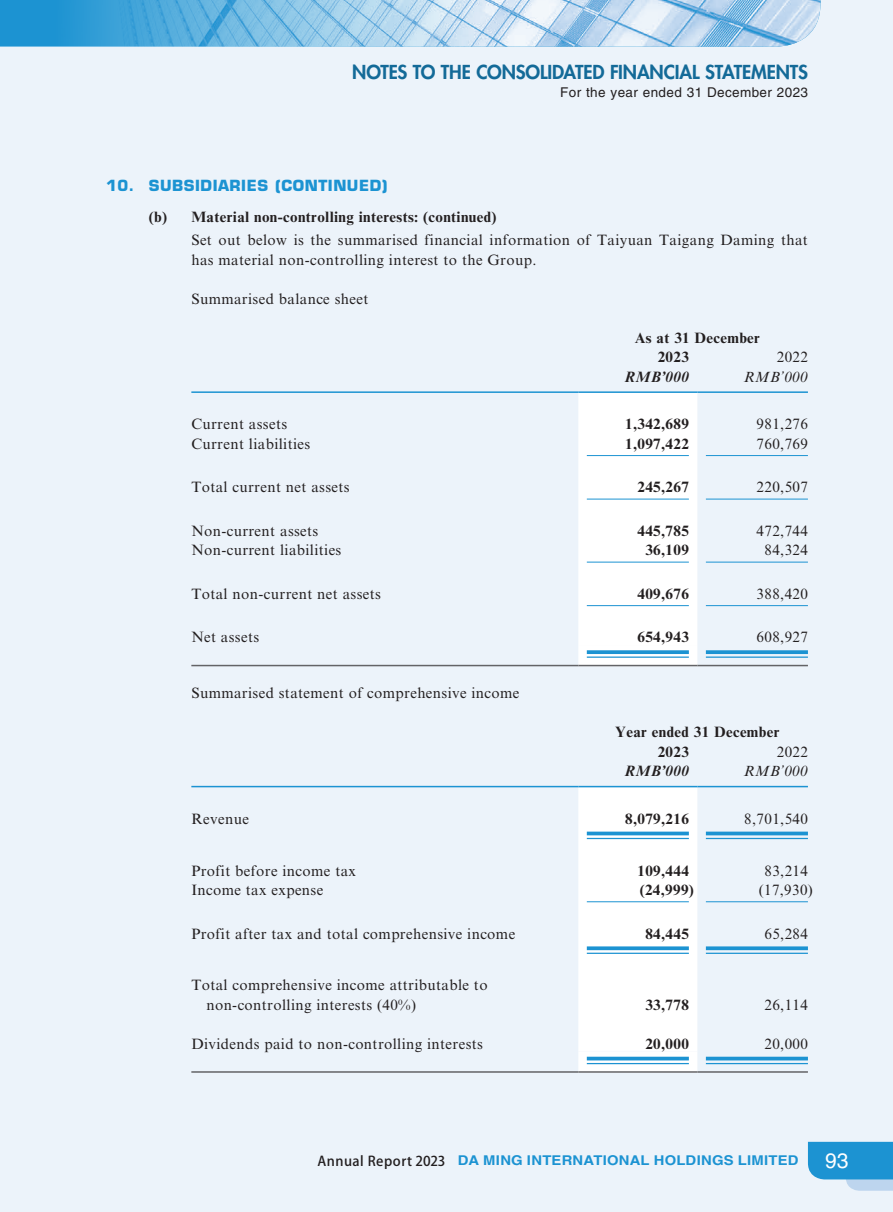
<style>
.page{position:relative;width:893px;height:1212px;background:#ecf3fa}
.page>*{position:absolute;margin:0;border:0;box-sizing:border-box;transform-origin:0 0}
.t1{font:21px "Helvetica LT Std";color:#fff}
.t2{font:800 18.75px "Futura Std";letter-spacing:-.01em;color:#136a98}
.t3{font:15px/19.5px "Times New Roman MT Std";letter-spacing:.025em;color:#231f20}
.t4{font:700 15px/19.5px "Times New Roman MT Std";letter-spacing:.025em;color:#231f20}
.t5{font:700 15px "Eurostile LT Std";letter-spacing:.035em;color:#1c93d2}
.t6{font:italic 700 15px "Times New Roman MT Std";letter-spacing:.025em;color:#231f20}
.t7{font:italic 15px "Times New Roman MT Std";letter-spacing:.025em;color:#231f20}
.t8{font:700 13.5px "Helvetica LT Std";letter-spacing:.015em;color:#1c93d2;scale:1.1 1}
.t9{font:13.5px "Helvetica LT Std";letter-spacing:.03em;color:#231f20}
.s1{font-family:"Adobe Fan Heiti Std";color:#231f20}
</style>
<div class="page">
<svg style="left:0;top:0;width:820px;height:47px;background:#8dc4e6"></svg>
<svg style="left:808px;top:1142px;width:85px;height:49px;background:#4aa7da"></svg>
<div style="left:578px;top:393px;width:119px;height:272px;background:#fff"></div>
<hr style="left:191px;top:391px;width:387px;height:2px;background:#1c93d2">
<hr style="left:578px;top:391px;width:119px;height:2px;background:#1c93d2">
<hr style="left:697px;top:391px;width:111px;height:2px;background:#1c93d2">
<hr style="left:587px;top:455px;width:102px;height:1px;background:#1c93d2">
<hr style="left:706px;top:455px;width:102px;height:1px;background:#1c93d2">
<hr style="left:587px;top:499px;width:102px;height:1px;background:#1c93d2">
<hr style="left:706px;top:499px;width:102px;height:1px;background:#1c93d2">
<hr style="left:587px;top:562px;width:102px;height:1px;background:#1c93d2">
<hr style="left:706px;top:562px;width:102px;height:1px;background:#1c93d2">
<hr style="left:587px;top:605px;width:102px;height:1px;background:#1c93d2">
<hr style="left:706px;top:605px;width:102px;height:1px;background:#1c93d2">
<svg style="left:587px;top:650px;width:102px;height:4px"></svg>
<hr style="left:587px;top:656px;width:102px;height:2px;background:#1c93d2">
<svg style="left:706px;top:650px;width:102px;height:4px"></svg>
<hr style="left:706px;top:656px;width:102px;height:2px;background:#1c93d2">
<hr style="left:191px;top:665px;width:387px;height:1px;background:#636366">
<hr style="left:578px;top:665px;width:119px;height:1px;background:#636366">
<hr style="left:697px;top:665px;width:111px;height:1px;background:#636366">
<div style="left:578px;top:787px;width:119px;height:284px;background:#fff"></div>
<hr style="left:191px;top:786px;width:387px;height:1px;background:#1c93d2">
<hr style="left:578px;top:786px;width:119px;height:1px;background:#1c93d2">
<hr style="left:697px;top:786px;width:111px;height:1px;background:#1c93d2">
<svg style="left:587px;top:831px;width:102px;height:4px"></svg>
<hr style="left:587px;top:838px;width:102px;height:1px;background:#1c93d2">
<svg style="left:706px;top:831px;width:102px;height:4px"></svg>
<hr style="left:706px;top:838px;width:102px;height:1px;background:#1c93d2">
<hr style="left:587px;top:901px;width:102px;height:1px;background:#1c93d2">
<hr style="left:706px;top:901px;width:102px;height:1px;background:#1c93d2">
<svg style="left:587px;top:946px;width:102px;height:4px"></svg>
<hr style="left:587px;top:953px;width:102px;height:1px;background:#1c93d2">
<svg style="left:706px;top:946px;width:102px;height:4px"></svg>
<hr style="left:706px;top:953px;width:102px;height:1px;background:#1c93d2">
<hr style="left:587px;top:1057px;width:102px;height:3px;background:#1c93d2">
<hr style="left:587px;top:1063px;width:102px;height:1px;background:#1c93d2">
<hr style="left:706px;top:1057px;width:102px;height:3px;background:#1c93d2">
<hr style="left:706px;top:1063px;width:102px;height:1px;background:#1c93d2">
<hr style="left:191px;top:1071px;width:387px;height:2px;background:#636366">
<hr style="left:578px;top:1071px;width:119px;height:2px;background:#636366">
<hr style="left:697px;top:1071px;width:111px;height:2px;background:#636366">
<p class="t2" style="left:352px;top:61px;width:457px">NOTES TO THE CONSOLIDATED FINANCIAL STATEMENTS</p>
<p class="t9" style="left:560px;top:85px;width:249px">For the year ended 31 December 2023</p>
<p class="t5" style="left:106px;top:176px;width:283px">10. SUBSIDIARIES (CONTINUED)</p>
<p class="t4" style="left:149px;top:207px;width:349px">(b) Material non-controlling interests: (continued)</p>
<p class="t3" style="left:191px;top:230px;width:618px">Set out below is the summarised financial information of Taiyuan Taigang Daming that has material non-controlling interest to the Group.</p>
<p class="t3" style="left:191px;top:289px;width:179px">Summarised balance sheet</p>
<p class="t4" style="left:658px;top:328px;width:104px;text-indent:-23px">As at 31 December<br>2023</p>
<p class="t3" style="left:777px;top:347px;width:33px">2022</p>
<p class="t6" style="left:624px;top:368px;width:66px">RMB’000</p>
<p class="t7" style="left:743px;top:368px;width:66px">RMB’000</p>
<p class="t3" style="left:191px;top:414px;width:97px">Current assets</p>
<p class="t4" style="left:625px;top:414px;width:65px">1,342,689</p>
<p class="t3" style="left:757px;top:414px;width:53px">981,276</p>
<p class="t3" style="left:191px;top:434px;width:120px">Current liabilities</p>
<p class="t4" style="left:625px;top:434px;width:65px">1,097,422</p>
<p class="t3" style="left:757px;top:434px;width:53px">760,769</p>
<p class="t3" style="left:191px;top:478px;width:160px">Total current net assets</p>
<p class="t4" style="left:637px;top:477px;width:53px">245,267</p>
<p class="t3" style="left:757px;top:478px;width:53px">220,507</p>
<p class="t3" style="left:191px;top:521px;width:129px">Non-current assets</p>
<p class="t4" style="left:637px;top:521px;width:53px">445,785</p>
<p class="t3" style="left:757px;top:521px;width:53px">472,744</p>
<p class="t3" style="left:191px;top:541px;width:152px">Non-current liabilities</p>
<p class="t4" style="left:645px;top:540px;width:45px">36,109</p>
<p class="t3" style="left:764px;top:541px;width:45px">84,324</p>
<p class="t3" style="left:191px;top:584px;width:191px">Total non-current net assets</p>
<p class="t4" style="left:637px;top:584px;width:53px">409,676</p>
<p class="t3" style="left:757px;top:584px;width:53px">388,420</p>
<p class="t3" style="left:191px;top:628px;width:69px">Net assets</p>
<p class="t4" style="left:637px;top:627px;width:53px">654,943</p>
<p class="t3" style="left:757px;top:628px;width:53px">608,927</p>
<p class="t3" style="left:191px;top:683px;width:330px">Summarised statement of comprehensive income</p>
<p class="t4" style="left:658px;top:722px;width:123px;text-indent:-42px">Year ended 31 December<br>2023</p>
<p class="t3" style="left:777px;top:742px;width:33px">2022</p>
<p class="t6" style="left:624px;top:762px;width:66px">RMB’000</p>
<p class="t7" style="left:743px;top:763px;width:66px">RMB’000</p>
<p class="t3" style="left:191px;top:809px;width:59px">Revenue</p>
<p class="t4" style="left:625px;top:809px;width:65px">8,079,216</p>
<p class="t3" style="left:744px;top:809px;width:65px">8,701,540</p>
<p class="t3" style="left:191px;top:861px;width:166px">Profit before income tax</p>
<p class="t4" style="left:637px;top:860px;width:53px">109,444</p>
<p class="t3" style="left:764px;top:861px;width:45px">83,214</p>
<p class="t3" style="left:191px;top:880px;width:133px">Income tax expense</p>
<p class="t4" style="left:640px;top:880px;width:56px">(24,999)</p>
<p class="t3" style="left:759px;top:880px;width:56px">(17,930)</p>
<p class="t3" style="left:191px;top:924px;width:325px">Profit after tax and total comprehensive income</p>
<p class="t4" style="left:645px;top:923px;width:45px">84,445</p>
<p class="t3" style="left:764px;top:924px;width:45px">65,284</p>
<p class="t3" style="left:206px;top:975px;width:283px;text-indent:-15px">Total comprehensive income attributable to non-controlling interests (40%)</p>
<p class="t4" style="left:645px;top:995px;width:45px">33,778</p>
<p class="t3" style="left:764px;top:995px;width:45px">26,114</p>
<p class="t3" style="left:191px;top:1034px;width:293px">Dividends paid to non-controlling interests</p>
<p class="t4" style="left:645px;top:1034px;width:45px">20,000</p>
<p class="t3" style="left:764px;top:1034px;width:45px">20,000</p>
<p class="t8" style="left:318px;top:1152px;width:439px"><span class="s1">Annual Report 2023</span> DA MING INTERNATIONAL HOLDINGS LIMITED</p>
<h1 class="t1" style="left:825px;top:1149px;width:25px">93</h1>
</div>
